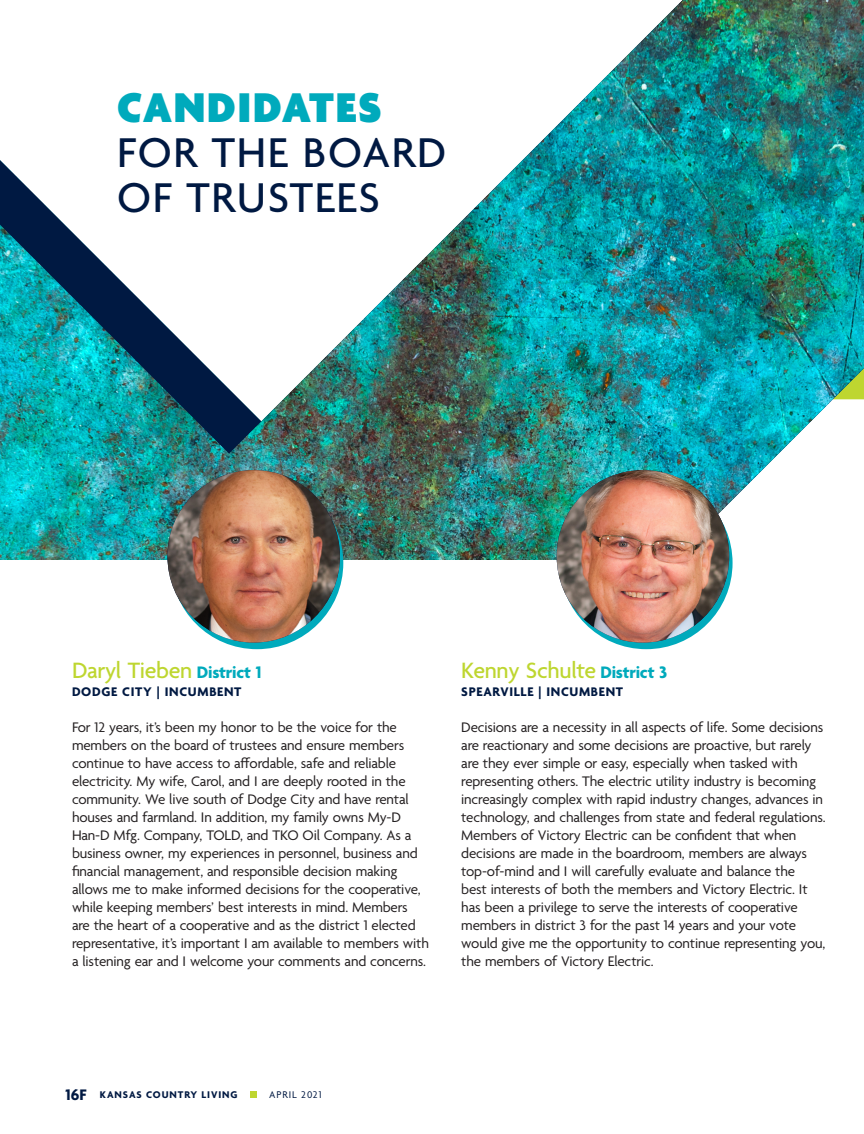
<style>
.page{position:relative;width:864px;height:1134px;background:#fff}
.page>*{position:absolute;margin:0;border:0;box-sizing:border-box;transform-origin:0 0}
.Victory_AR_Head{font:500 45px/45px "Agenda";letter-spacing:.04em;color:#001942}
._2020_Subhead{font:500 24px "Agenda";letter-spacing:-.015em;color:#bed630}
.Co-op_Text_no_inden{font:15px/18px "Agenda";letter-spacing:-.01em;color:#231f20}
.Co-op_Text_no_inden-2{font:700 13.5px "Agenda";letter-spacing:.05em;color:#001942}
.t1{font:700 10.5px "Agenda";letter-spacing:.09em;color:#001942}
.t2{font:10.5px "Agenda";letter-spacing:.09em;color:#001942}
.s1{font-weight:900;color:#00aabc}
.s2{font-weight:700;font-size:18px;color:#00aabc}
.s3{font-size:16.5px}
</style>
<div class="page">
<img style="left:0;top:0;width:864px;height:560px">
<svg style="left:0;top:147px;width:261px;height:307px"></svg>
<div style="left:171px;top:477px;width:172px;height:172px;background:#00aabc;border-radius:50%"></div>
<img style="left:167px;top:470px;width:173px;height:173px;border-radius:86px">
<svg style="left:560px;top:477px;width:173px;height:172px"></svg>
<img style="left:557px;top:470px;width:172px;height:173px;border-radius:86px">
<div style="left:250px;top:1091px;width:7px;height:7px;background:#bed630"></div>
<p class="Victory_AR_Head" style="left:117px;top:88px;width:331px"><span class="s1">CANDIDATES<br></span>FOR THE BOARD<br>OF TRUSTEES</p>
<p class="_2020_Subhead" style="left:72px;top:657px;width:191px">Daryl Tieben <span class="s2">District 1</span></p>
<p class="Co-op_Text_no_inden-2" style="left:72px;top:684px;width:171px">DODGE CITY | INCUMBENT</p>
<p class="Co-op_Text_no_inden" style="left:72px;top:719px;width:358px">For 12 years, it’s been my honor to be the voice for the members on the board of trustees and ensure members continue to have access to affordable, safe and reliable electricity. My wife, Carol, and I are deeply rooted in the community. We live south of Dodge City and have rental houses and farmland. In addition, my family owns My-D Han-D Mfg. Company, TOLD, and TKO Oil Company. As a business owner, my experiences in personnel, business and financial management, and responsible decision making allows me to make informed decisions for the cooperative, while keeping members’ best interests in mind. Members are the heart of a cooperative and as the district 1 elected representative, it’s important I am available to members with a listening ear and I welcome your comments and concerns.</p>
<p class="_2020_Subhead" style="left:461px;top:657px;width:208px">Kenny Schulte <span class="s2">District 3</span></p>
<p class="Co-op_Text_no_inden-2" style="left:461px;top:684px;width:163px">SPEARVILLE | INCUMBENT</p>
<p class="Co-op_Text_no_inden" style="left:461px;top:719px;width:366px">Decisions are a necessity in all aspects of life. Some decisions are reactionary and some decisions are proactive, but rarely are they ever simple or easy, especially when tasked with representing others. The electric utility industry is becoming increasingly complex with rapid industry changes, advances in technology, and challenges from state and federal regulations.<br>Members of Victory Electric can be confident that when decisions are made in the boardroom, members are always top-of-mind and I will carefully evaluate and balance the<br>best interests of both the members and Victory Electric. It has been a privilege to serve the interests of cooperative members in district 3 for the past 14 years and your vote would give me the opportunity to continue representing you, the members of Victory Electric.</p>
<p class="t1" style="left:66px;top:1089px;width:173px"><span class="s3">16F</span> KANSAS COUNTRY LIVING</p>
<p class="t2" style="left:269px;top:1089px;width:54px">APRIL 2021</p>
</div>
